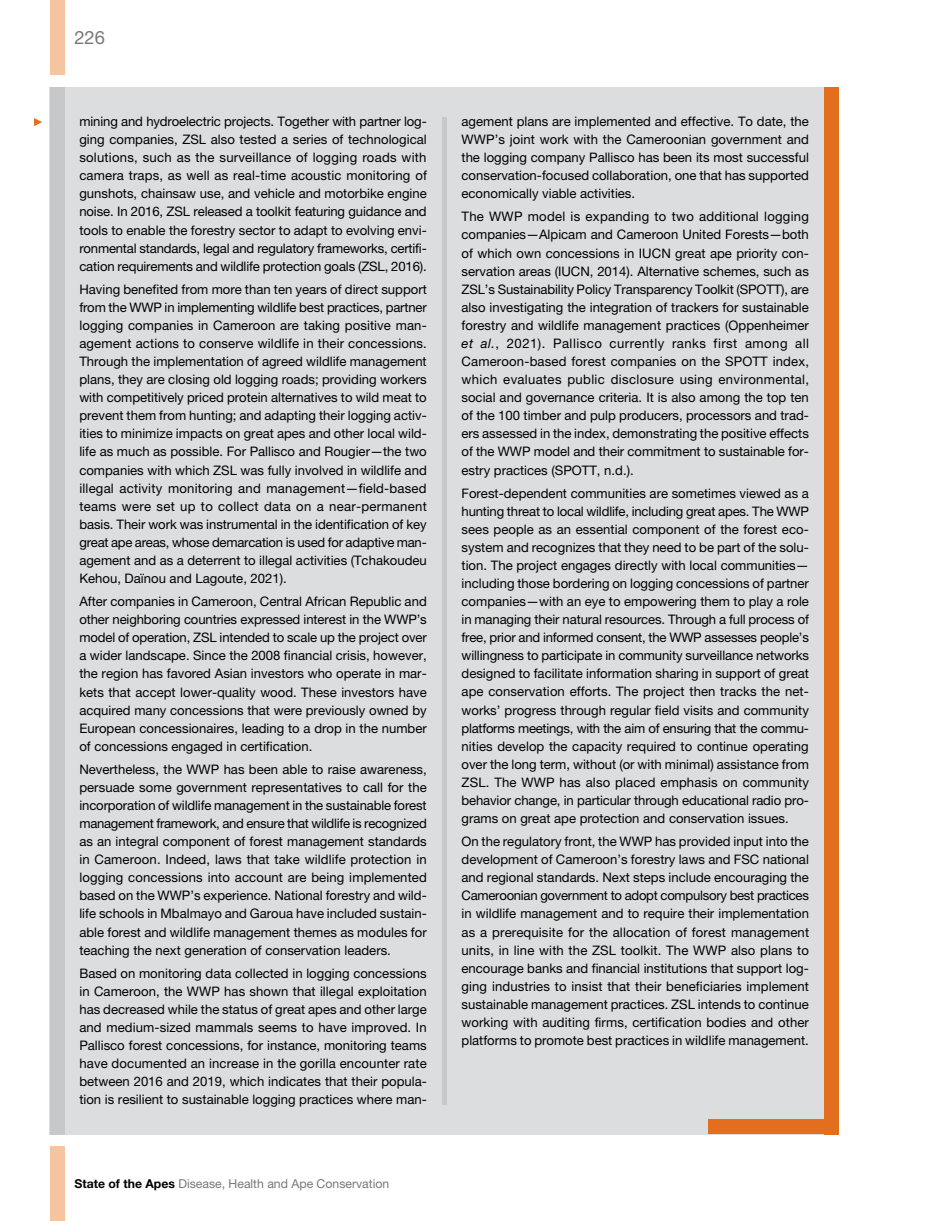
<style>
.page{position:relative;width:938px;height:1221px;background:#fff}
.page>*{position:absolute;margin:0;border:0;box-sizing:border-box;transform-origin:0 0}
.t1{font:18.38px "Helvetica Neue LT Pro";color:#77787b}
.t2{font:13.12px/18px "Helvetica Neue LT Pro";color:#000;text-align:justify}
.t3{font:12.25px "Helvetica Neue LT Pro";color:#77787b}
.s1{font-weight:700;color:#000}
.s2{font-style:italic}
</style>
<div class="page">
<div style="left:50px;top:0;width:14px;height:74px;background:#f5c5a0"></div>
<div style="left:50px;top:1146px;width:14px;height:74px;background:#f5c5a0"></div>
<div style="left:50px;top:87px;width:788px;height:1047px;background:#dcddde"></div>
<div style="left:708px;top:1119px;width:130px;height:15px;background:#e36f1e"></div>
<div style="left:823px;top:87px;width:15px;height:1047px;background:#e36f1e"></div>
<div style="left:50px;top:87px;width:14px;height:1047px;background:#c7c8ca"></div>
<svg style="left:34px;top:118px;width:8px;height:8px"></svg>
<div style="left:441px;top:117px;width:5px;height:987px;background:#c7c8ca"></div>
<h1 class="t1" style="left:74px;top:26px;width:32px">226</h1>
<p class="t2" style="left:79px;top:112px;width:349px">mining and hydroelectric projects. Together with partner log&shy;ging companies, ZSL also tested a series of technological solutions, such as the surveillance of logging roads with camera traps, as well as real-time acoustic monitoring of gunshots, chainsaw use, and vehicle and motorbike engine noise. In 2016, ZSL released a toolkit featuring guidance and tools to enable the forestry sector to adapt to evolving envi&shy;ronmental standards, legal and regulatory frameworks, certifi&shy;cation requirements and wildlife protection goals (ZSL, 2016).</p>
<p class="t2" style="left:79px;top:280px;width:349px">Having benefited from more than ten years of direct support from the WWP in implementing wildlife best practices, partner logging companies in Cameroon are taking positive man&shy;agement actions to conserve wildlife in their concessions.<br>Through the implementation of agreed wildlife management plans, they are closing old logging roads; providing workers with competitively priced protein alternatives to wild meat to prevent them from hunting; and adapting their logging activ&shy;ities to minimize impacts on great apes and other local wild&shy;life as much as possible. For Pallisco and Rougier—the two companies with which ZSL was fully involved in wildlife and illegal activity monitoring and management—field-based teams were set up to collect data on a near-permanent basis. Their work was instrumental in the identification of key great ape areas, whose demarcation is used for adaptive man&shy;agement and as a deterrent to illegal activities (Tchakoudeu Kehou, Daïnou and Lagoute, 2021).</p>
<p class="t2" style="left:79px;top:592px;width:349px">After companies in Cameroon, Central African Republic and other neighboring countries expressed interest in the WWP’s model of operation, ZSL intended to scale up the project over a wider landscape. Since the 2008 financial crisis, however, the region has favored Asian investors who operate in mar&shy;kets that accept lower-quality wood. These investors have acquired many concessions that were previously owned by European concessionaires, leading to a drop in the number of concessions engaged in certification.</p>
<p class="t2" style="left:79px;top:760px;width:349px">Nevertheless, the WWP has been able to raise awareness, persuade some government representatives to call for the incorporation of wildlife management in the sustainable forest management framework, and ensure that wildlife is recognized as an integral component of forest management standards in Cameroon. Indeed, laws that take wildlife protection in logging concessions into account are being implemented based on the WWP’s experience. National forestry and wild&shy;life schools in Mbalmayo and Garoua have included sustain&shy;able forest and wildlife management themes as modules for teaching the next generation of conservation leaders.</p>
<p class="t2" style="left:79px;top:963px;width:349px">Based on monitoring data collected in logging concessions in Cameroon, the WWP has shown that illegal exploitation has decreased while the status of great apes and other large and medium-sized mammals seems to have improved. In Pallisco forest concessions, for instance, monitoring teams have documented an increase in the gorilla encounter rate between 2016 and 2019, which indicates that their popula&shy;tion is resilient to sustainable logging practices where man-</p>
<p class="t3" style="left:74px;top:1176px;width:316px"><span class="s1">State of the Apes</span> Disease, Health and Ape Conservation</p>
<p class="t2" style="left:461px;top:112px;width:349px">agement plans are implemented and effective. To date, the WWP’s joint work with the Cameroonian government and the logging company Pallisco has been its most successful conservation-focused collaboration, one that has supported economically viable activities.</p>
<p class="t2" style="left:461px;top:207px;width:349px">The WWP model is expanding to two additional logging companies—Alpicam and Cameroon United Forests—both of which own concessions in IUCN great ape priority con&shy;servation areas (IUCN, 2014). Alternative schemes, such as ZSL’s Sustainability Policy Transparency Toolkit (SPOTT), are also investigating the integration of trackers for sustainable forestry and wildlife management practices (Oppenheimer <span class="s2">et al.</span>, 2021). Pallisco currently ranks first among all Cameroon-based forest companies on the SPOTT index, which evaluates public disclosure using environmental, social and governance criteria. It is also among the top ten of the 100 timber and pulp producers, processors and trad&shy;ers assessed in the index, demonstrating the positive effects of the WWP model and their commitment to sustainable for&shy;estry practices (SPOTT, n.d.).</p>
<p class="t2" style="left:461px;top:483px;width:349px">Forest-dependent communities are sometimes viewed as a hunting threat to local wildlife, including great apes. The WWP sees people as an essential component of the forest eco&shy;system and recognizes that they need to be part of the solu&shy;tion. The project engages directly with local communities— including those bordering on logging concessions of partner companies—with an eye to empowering them to play a role in managing their natural resources. Through a full process of free, prior and informed consent, the WWP assesses people’s willingness to participate in community surveillance networks designed to facilitate information sharing in support of great ape conservation efforts. The project then tracks the net&shy;works’ progress through regular field visits and community platforms meetings, with the aim of ensuring that the commu&shy;nities develop the capacity required to continue operating over the long term, without (or with minimal) assistance from ZSL. The WWP has also placed emphasis on community behavior change, in particular through educational radio pro&shy;grams on great ape protection and conservation issues.</p>
<p class="t2" style="left:461px;top:832px;width:349px">On the regulatory front, the WWP has provided input into the development of Cameroon’s forestry laws and FSC national and regional standards. Next steps include encouraging the Cameroonian government to adopt compulsory best practices in wildlife management and to require their implementation as a prerequisite for the allocation of forest management units, in line with the ZSL toolkit. The WWP also plans to encourage banks and financial institutions that support log&shy;ging industries to insist that their beneficiaries implement sustainable management practices. ZSL intends to continue working with auditing firms, certification bodies and other platforms to promote best practices in wildlife management.</p>
</div>
